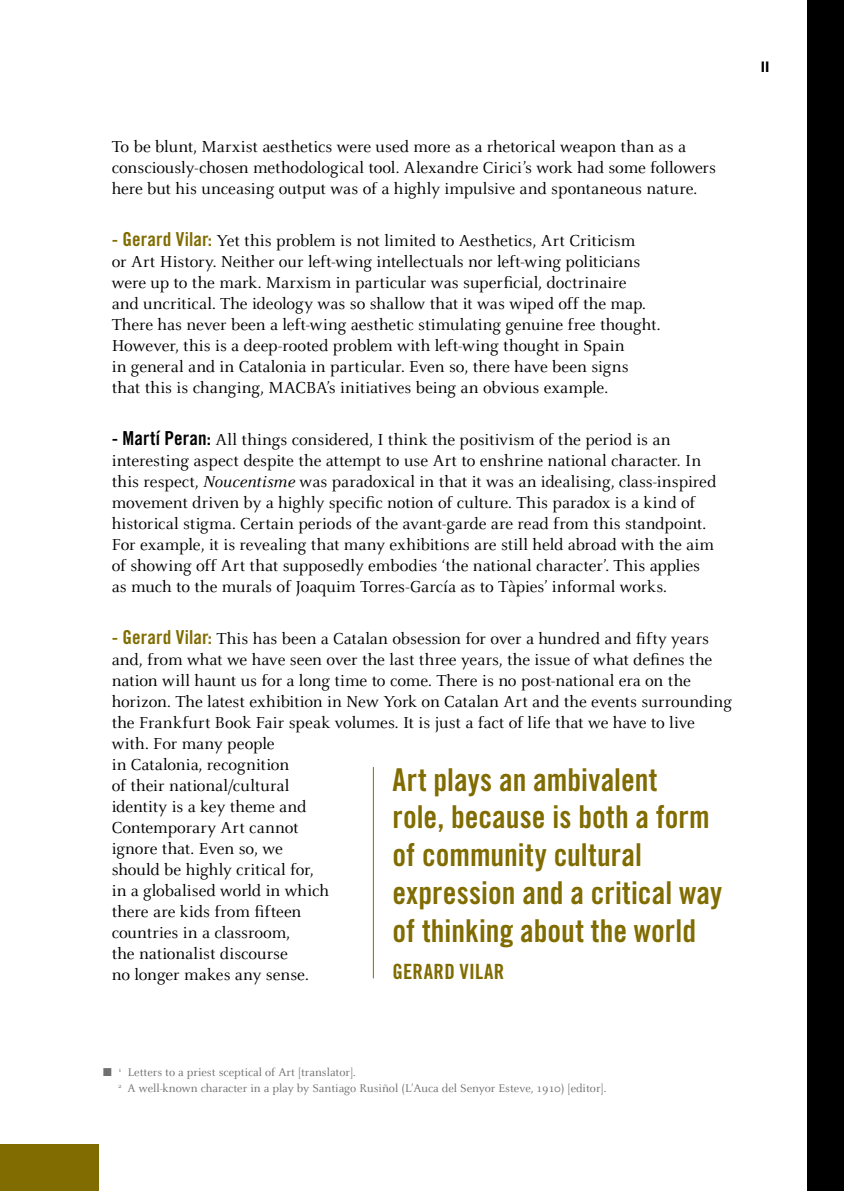
<style>
.page{position:relative;width:844px;height:1191px;background:#fff}
.page>*{position:absolute;margin:0;border:0;box-sizing:border-box;transform-origin:0 0}
.t1{font:31.5px/37.8px "Trade Gothic LT Std Bd Cn 20";color:#806c00}
.t2{font:21px "Trade Gothic LT Std Bd Cn 20";letter-spacing:.005em;color:#806c00}
.t3{font:17.5px/21px "Celeste";letter-spacing:-.005em;color:#000}
.t4{font:700 14.7px "Helvetica Neue LT Std";color:#000}
.t5{font:12.25px/15.8px "Celeste";color:#6f6f6e}
.s1{font-family:"Trade Gothic LT Std Bd Cn 20";font-size:19.25px;color:#806c00}
.s2{font-family:"Trade Gothic LT Std Bd Cn 20";font-size:19.25px}
.s3{font-style:italic}
</style>
<div class="page">
<div style="left:0;top:1144px;width:99px;height:47px;background:#806c00"></div>
<div style="left:806px;top:0;width:37px;height:1191px;background:#000"></div>
<hr style="left:373px;top:767px;width:1px;height:211px;background:#806c00">
<p class="t3" style="left:112px;top:136px;width:605px">To be blunt, Marxist aesthetics were used more as a rhetorical weapon than as a consciously-chosen methodological tool. Alexandre Cirici’s work had some followers here but his unceasing output was of a highly impulsive and spontaneous nature.</p>
<p class="t3" style="left:112px;top:230px;width:550px"><span class="s1">- Gerard Vilar:</span> Yet this problem is not limited to Aesthetics, Art Criticism<br>or Art History. Neither our left-wing intellectuals nor left-wing politicians were up to the mark. Marxism in particular was superficial, doctrinaire<br>and uncritical. The ideology was so shallow that it was wiped off the map.<br>There has never been a left-wing aesthetic stimulating genuine free thought.<br>However, this is a deep-rooted problem with left-wing thought in Spain<br>in general and in Catalonia in particular. Even so, there have been signs that this is changing, MACBA’s initiatives being an obvious example.</p>
<p class="t3" style="left:112px;top:429px;width:606px"><span class="s2">- Martí Peran:</span> All things considered, I think the positivism of the period is an interesting aspect despite the attempt to use Art to enshrine national character. In this respect, <span class="s3">Noucentisme</span> was paradoxical in that it was an idealising, class-inspired movement driven by a highly specific notion of culture. This paradox is a kind of historical stigma. Certain periods of the avant-garde are read from this standpoint.<br>For example, it is revealing that many exhibitions are still held abroad with the aim of showing off Art that supposedly embodies ‘the national character’. This applies as much to the murals of Joaquim Torres-García as to Tàpies’ informal works.</p>
<p class="t3" style="left:112px;top:628px;width:621px"><span class="s1">- Gerard Vilar:</span> This has been a Catalan obsession for over a hundred and fifty years and, from what we have seen over the last three years, the issue of what defines the nation will haunt us for a long time to come. There is no post-national era on the horizon. The latest exhibition in New York on Catalan Art and the events surrounding the Frankfurt Book Fair speak volumes. It is just a fact of life that we have to live with. For many people<br>in Catalonia, recognition<br>of their national/cultural<br>identity is a key theme and<br>Contemporary Art cannot<br>ignore that. Even so, we<br>should be highly critical for,<br>in a globalised world in which<br>there are kids from fifteen<br>countries in a classroom,<br>the nationalist discourse<br>no longer makes any sense.</p>
<h1 class="t1" style="left:392px;top:760px;width:331px">Art plays an ambivalent<br>role, because is both a form of community cultural expression and a critical way of thinking about the world</h1>
<p class="t2" style="left:392px;top:958px;width:93px">Gerard Vilar</p>
<p class="t4" style="left:760px;top:58px;width:10px">II</p>
<p class="t5" style="left:118px;top:1064px;width:489px;text-indent:-15px">■ <sup>1</sup> Letters to a priest sceptical of Art [translator].<br><sup>2</sup> A well-known character in a play by Santiago Rusiñol (L’Auca del Senyor Esteve, 1910) [editor].</p>
</div>
